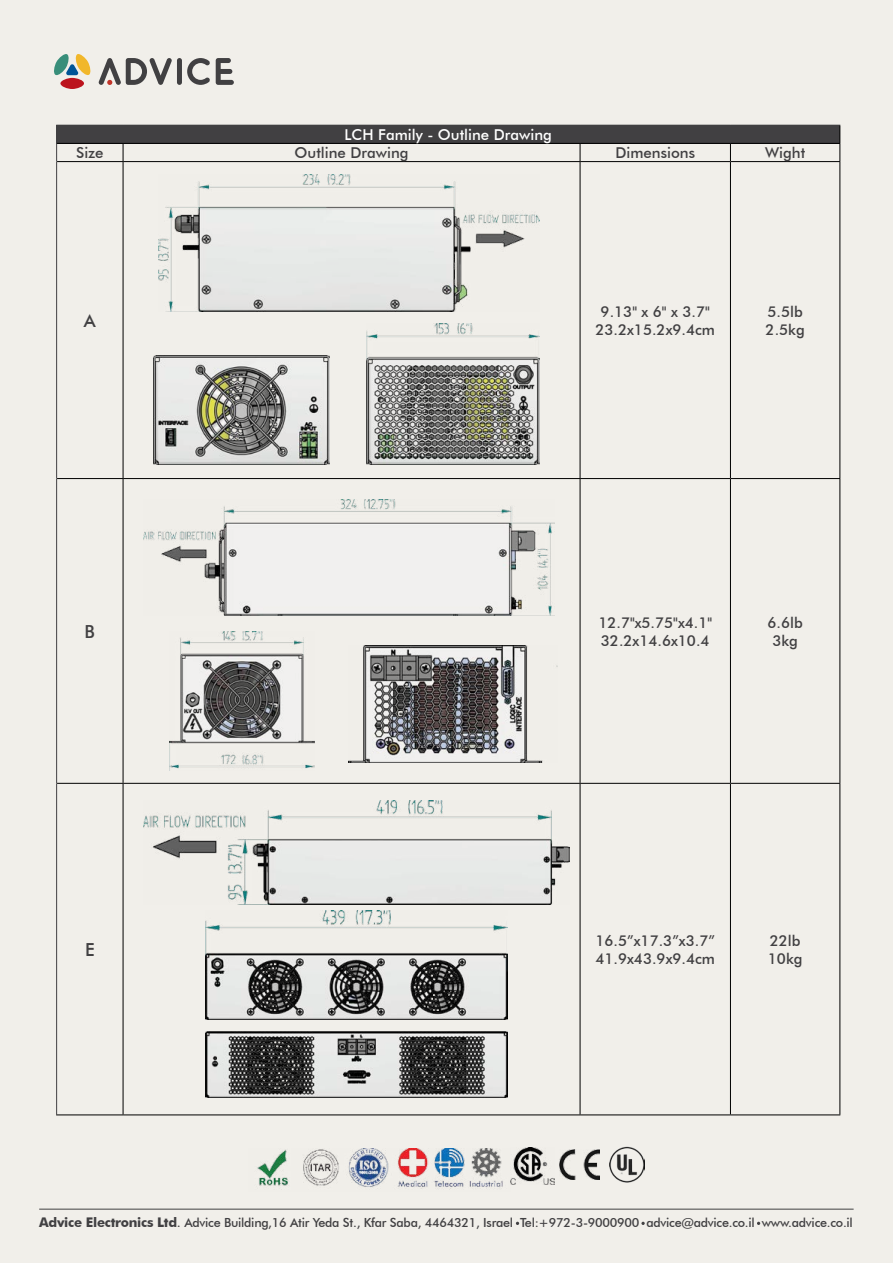
<style>
.page{position:relative;width:893px;height:1263px;background:#f1efea}
.page>*{position:absolute;margin:0;border:0;box-sizing:border-box;transform-origin:0 0}
.t1{font:500 18px "Futura BT";color:#414042}
.t2{font:500 15px/18px "Futura BT";color:#414042}
.t3{font:500 15px "Futura BT";color:#fff}
.t4{font:500 12.6px "Futura BT";letter-spacing:-.02em;color:#414042}
.s1{font-weight:700;font-size:13.35px}
.s2{font-size:13.35px}
</style>
<div class="page">
<div style="left:177px;top:58px;width:5px;height:27px;background:#414042;border-radius:2px"></div>
<svg style="left:216px;top:58px;width:18px;height:27px"></svg>
<svg style="left:187px;top:58px;width:23px;height:27px"></svg>
<svg style="left:99px;top:58px;width:73px;height:27px"></svg>
<div style="left:60px;top:78px;width:24px;height:11px;background:#bc131d;border-radius:50%"></div>
<svg style="left:54px;top:54px;width:37px;height:22px"></svg>
<div style="left:57px;top:125px;width:783px;height:18px;background:#414042"></div>
<hr style="left:56px;top:125px;width:67px;height:1px;background:#414042">
<svg style="left:56px;top:126px;width:1px;height:36px"></svg>
<hr style="left:56px;top:162px;width:1px;height:316px;background:#414042">
<hr style="left:56px;top:478px;width:1px;height:305px;background:#414042">
<hr style="left:56px;top:783px;width:1px;height:331px;background:#414042">
<hr style="left:57px;top:143px;width:66px;height:1px;background:#000">
<hr style="left:123px;top:143px;width:457px;height:1px;background:#000">
<svg style="left:123px;top:144px;width:1px;height:17px"></svg>
<hr style="left:580px;top:143px;width:150px;height:1px;background:#000">
<svg style="left:580px;top:144px;width:1px;height:17px"></svg>
<hr style="left:730px;top:143px;width:110px;height:1px;background:#000">
<svg style="left:730px;top:144px;width:1px;height:17px"></svg>
<svg style="left:839px;top:126px;width:1px;height:35px"></svg>
<hr style="left:57px;top:161px;width:66px;height:1px;background:#000">
<hr style="left:123px;top:161px;width:457px;height:1px;background:#000">
<hr style="left:123px;top:162px;width:1px;height:316px;background:#000">
<hr style="left:580px;top:161px;width:150px;height:1px;background:#000">
<hr style="left:580px;top:162px;width:1px;height:316px;background:#000">
<hr style="left:730px;top:161px;width:110px;height:1px;background:#000">
<hr style="left:730px;top:162px;width:1px;height:316px;background:#000">
<hr style="left:839px;top:162px;width:1px;height:316px;background:#000">
<hr style="left:57px;top:478px;width:66px;height:1px;background:#000">
<hr style="left:123px;top:478px;width:457px;height:1px;background:#000">
<hr style="left:123px;top:479px;width:1px;height:304px;background:#000">
<hr style="left:580px;top:478px;width:150px;height:1px;background:#000">
<hr style="left:580px;top:479px;width:1px;height:304px;background:#000">
<hr style="left:730px;top:478px;width:110px;height:1px;background:#000">
<hr style="left:730px;top:479px;width:1px;height:304px;background:#000">
<hr style="left:839px;top:479px;width:1px;height:304px;background:#000">
<hr style="left:57px;top:783px;width:66px;height:1px;background:#000">
<hr style="left:123px;top:783px;width:457px;height:1px;background:#000">
<hr style="left:123px;top:784px;width:1px;height:330px;background:#000">
<hr style="left:580px;top:783px;width:150px;height:1px;background:#000">
<hr style="left:580px;top:784px;width:1px;height:330px;background:#000">
<hr style="left:730px;top:783px;width:110px;height:1px;background:#000">
<hr style="left:730px;top:784px;width:1px;height:330px;background:#000">
<hr style="left:839px;top:784px;width:1px;height:330px;background:#000">
<hr style="left:56px;top:1114px;width:67px;height:1px;background:#000">
<hr style="left:123px;top:1114px;width:457px;height:1px;background:#000">
<hr style="left:580px;top:1114px;width:150px;height:1px;background:#000">
<hr style="left:730px;top:1114px;width:110px;height:1px;background:#000">
<img style="left:257px;top:1148px;width:246px;height:42px">
<img style="left:559px;top:1150px;width:41px;height:29px">
<img style="left:510px;top:1148px;width:45px;height:37px">
<img style="left:609px;top:1147px;width:35px;height:35px">
<hr style="left:39px;top:1209px;width:815px;height:1px;background:#414042">
<svg style="left:641px;top:1222px;width:4px;height:3px"></svg>
<img style="left:154px;top:355px;width:176px;height:110px">
<img style="left:159px;top:174px;width:381px;height:137px">
<img style="left:367px;top:323px;width:173px;height:142px">
<img style="left:143px;top:500px;width:412px;height:116px">
<img style="left:349px;top:645px;width:208px;height:117px">
<img style="left:169px;top:631px;width:145px;height:140px">
<img style="left:143px;top:801px;width:426px;height:103px">
<img style="left:205px;top:1031px;width:303px;height:67px">
<img style="left:205px;top:910px;width:303px;height:109px">
<p class="t2" style="left:76px;top:144px;width:29px">Size</p>
<p class="t1" style="left:84px;top:310px;width:13px">A</p>
<p class="t1" style="left:85px;top:620px;width:12px">B</p>
<p class="t1" style="left:85px;top:939px;width:11px">E</p>
<p class="t3" style="left:345px;top:126px;width:209px">LCH Family - Outline Drawing</p>
<p class="t2" style="left:295px;top:144px;width:115px">Outline Drawing</p>
<p class="t2" style="left:615px;top:144px;width:81px">Dimensions</p>
<p class="t2" style="left:765px;top:144px;width:42px">Wight</p>
<p class="t2" style="left:601px;top:302px;width:111px">9.13" 6x " x 3.7"</p>
<p class="t2" style="left:595px;top:320px;width:121px">23.2x15.2x9.4cm</p>
<p class="t2" style="left:766px;top:302px;width:41px">5.5lb<br>2.5kg</p>
<p class="t2" style="left:598px;top:613px;width:115px">12.7 x" 5.75 x" 4.1"</p>
<p class="t2" style="left:601px;top:631px;width:110px">32.2x14.6x10.4</p>
<p class="t2" style="left:767px;top:613px;width:37px;text-align:center">6.6lb<br>3kg</p>
<p class="t2" style="left:595px;top:931px;width:121px">16.5 x” 17.3 x” 3.7“</p>
<p class="t2" style="left:595px;top:949px;width:121px">41.9x43.9x9.4cm</p>
<p class="t2" style="left:768px;top:931px;width:36px">22lb<br>10kg</p>
<p class="t4" style="left:39px;top:1215px;width:475px"><span class="s1">Advice Electronics Ltd</span><span class="s2">.</span> Advice Building,16 Atir Yeda St., Kfar Saba, 4464321, Israel</p>
<p class="t4" style="left:520px;top:1215px;width:121px">Tel:+972-3-9000900</p>
<p class="t4" style="left:646px;top:1215px;width:110px">advice@advice.co i l.</p>
<p class="t4" style="left:762px;top:1215px;width:93px">www.advice.co i l.</p>
</div>
